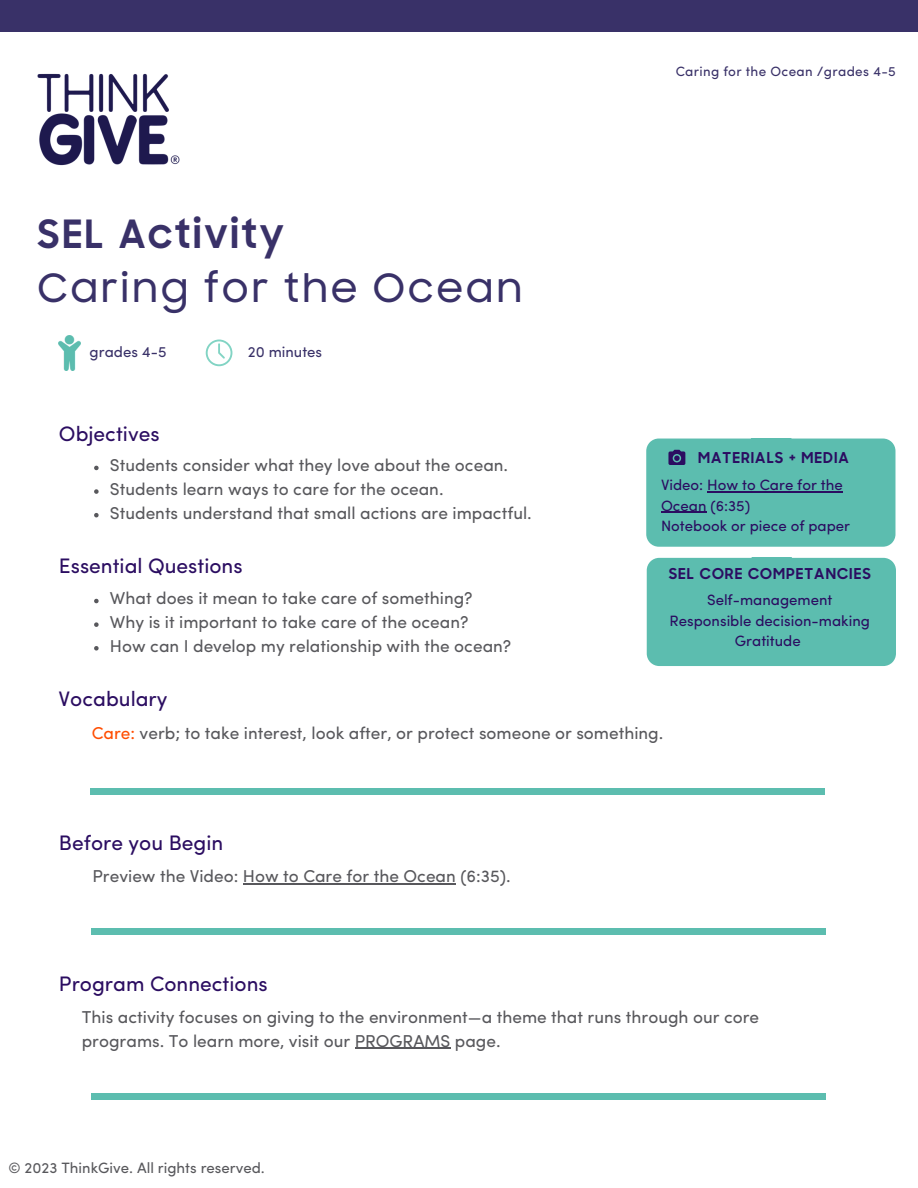
<style>
.page{position:relative;width:918px;height:1188px;background:#fff}
.page>*{position:absolute;margin:0;border:0;box-sizing:border-box;transform-origin:0 0}
.t1{font:500 39px "Samsung Sharp Sans";letter-spacing:.07em;color:#393168}
.t2{font:700 39px "Samsung Sharp Sans";letter-spacing:.07em;color:#393168}
.t3{font:21px "Sofia Pro";color:#2b0d61}
.t4{font:17.25px/23.7px "Sofia Pro";color:#58585c}
.t5{font:15px/20.2px "Sofia Pro";color:#2b0d61;text-align:center}
.t6{font:700 15px "Samsung Sharp Sans";letter-spacing:.07em;color:#2b0d61}
.t7{font:15px "Sofia Pro";color:#58585c}
.t8{font:15px "Sofia Pro";color:#393168}
.t9{font:13.5px "Sofia Pro";letter-spacing:.025em;color:#393168}
.s1{color:#ff4d00}
</style>
<div class="page">
<div style="left:0;top:0;width:918px;height:32px;background:#393168"></div>
<svg style="left:206px;top:340px;width:26px;height:26px"></svg>
<img style="left:58px;top:336px;width:23px;height:34px">
<div style="left:647px;top:558px;width:249px;height:108px;background:#5cbdaf"></div>
<div style="left:90px;top:788px;width:735px;height:6px;background:#5cbdaf"></div>
<div style="left:92px;top:1093px;width:734px;height:7px;background:#5cbdaf"></div>
<div style="left:92px;top:928px;width:734px;height:6px;background:#5cbdaf"></div>
<img style="left:38px;top:73px;width:141px;height:93px">
<svg style="left:94px;top:466px;width:5px;height:4px"></svg>
<svg style="left:94px;top:489px;width:5px;height:5px"></svg>
<svg style="left:94px;top:513px;width:5px;height:4px"></svg>
<svg style="left:94px;top:599px;width:5px;height:4px"></svg>
<svg style="left:94px;top:622px;width:5px;height:5px"></svg>
<svg style="left:94px;top:646px;width:5px;height:5px"></svg>
<hr style="left:243px;top:883px;width:213px;height:2px;background:#58585c">
<hr style="left:355px;top:1048px;width:95px;height:1px;background:#58585c">
<div style="left:646px;top:438px;width:249px;height:109px;background:#5cbdaf"></div>
<p class="t2" style="left:38px;top:211px;width:248px">SEL Activity</p>
<p class="t1" style="left:38px;top:265px;width:486px">Caring for the Ocean</p>
<p class="t8" style="left:90px;top:346px;width:78px">grades 4-5</p>
<p class="t8" style="left:248px;top:346px;width:76px">20 minutes</p>
<p class="t3" style="left:59px;top:425px;width:102px">Objectives</p>
<p class="t4" style="left:110px;top:455px;width:400px">Students consider what they love about the ocean.</p>
<p class="t4" style="left:110px;top:479px;width:335px">Students learn ways to care for the ocean.</p>
<p class="t4" style="left:110px;top:502px;width:423px">Students understand that small actions are impactful.</p>
<p class="t3" style="left:59px;top:558px;width:185px">Essential Questions</p>
<p class="t4" style="left:110px;top:588px;width:364px">What does it mean to take care of something?</p>
<p class="t4" style="left:110px;top:612px;width:360px">Why is it important to take care of the ocean?</p>
<p class="t4" style="left:110px;top:635px;width:403px">How can I develop my relationship with the ocean?</p>
<p class="t3" style="left:58px;top:691px;width:111px">Vocabulary</p>
<p class="t9" style="left:676px;top:65px;width:222px">Caring for the Ocean /grades 4-5</p>
<p class="t6" style="left:698px;top:449px;width:152px">MATERIALS + MEDIA</p>
<p class="t5" style="left:661px;top:476px;width:183px;text-align:left">Video: How to Care for the<br>Ocean (6:35)</p>
<p class="t5" style="left:661px;top:517px;width:191px">Notebook or piece of paper</p>
<p class="t6" style="left:669px;top:565px;width:204px">SEL CORE COMPETANCIES</p>
<p class="t5" style="left:707px;top:591px;width:127px">Self-management</p>
<p class="t5" style="left:670px;top:612px;width:202px">Responsible decision-making<br>Gratitude</p>
<p class="t4" style="left:92px;top:722px;width:573px"><span class="s1">Care:</span> verb; to take interest, look after, or protect someone or something.</p>
<p class="t3" style="left:59px;top:834px;width:166px">Before you Begin</p>
<p class="t4" style="left:93px;top:866px;width:420px">Preview the Video: How to Care for the Ocean (6:35).</p>
<p class="t3" style="left:59px;top:975px;width:210px">Program Connections</p>
<p class="t4" style="left:82px;top:1007px;width:679px">This activity focuses on giving to the environment—a theme that runs through our core programs. To learn more, visit our PROGRAMS page.</p>
<p class="t7" style="left:9px;top:1162px;width:258px">© 2023 ThinkGive. All rights reserved.</p>
</div>
